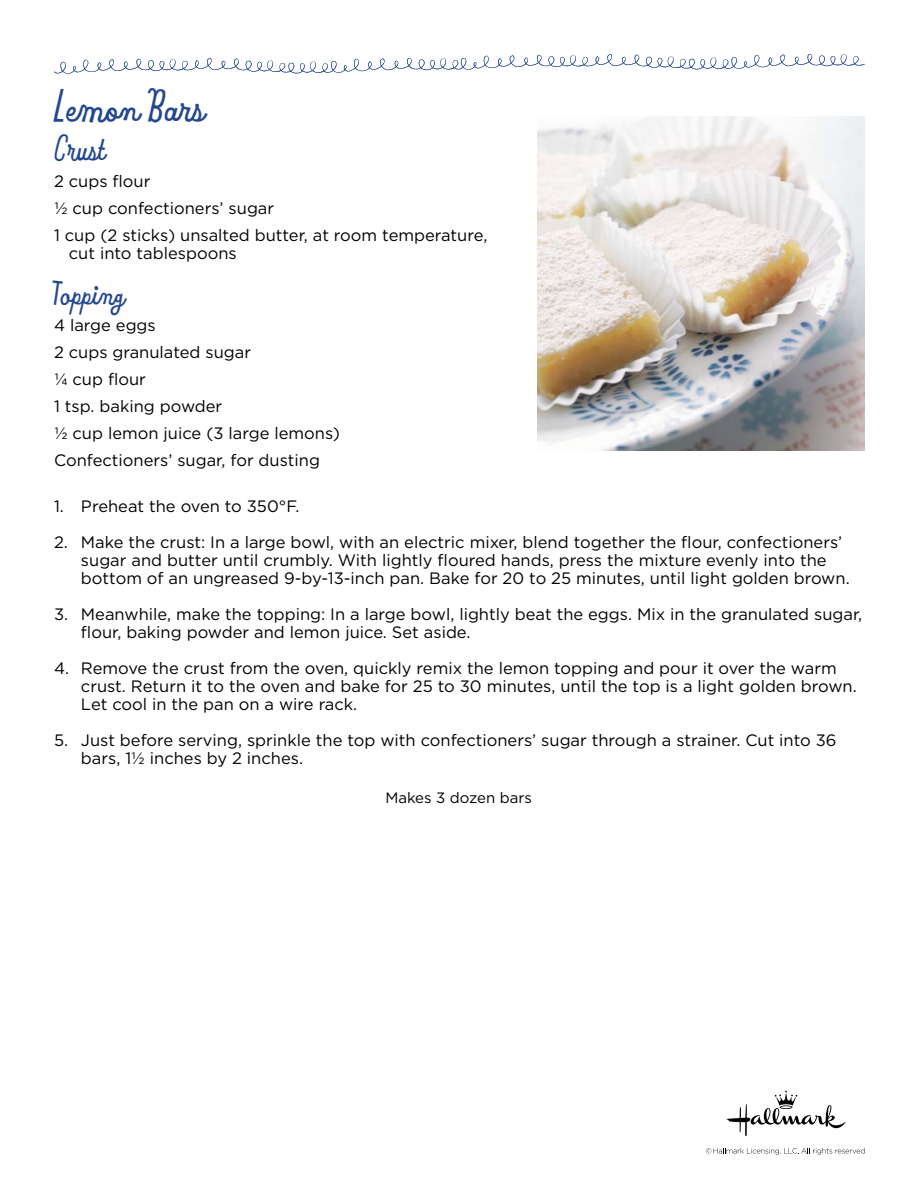
<style>
.page{position:relative;width:918px;height:1188px;background:#fff}
.page>*{position:absolute;margin:0;border:0;box-sizing:border-box;transform-origin:0 0}
.t1{font:700 48px "Hmk Handstand Script BCFG";color:#22478f}
.t2{font:700 37.5px "Hmk Handstand Script BCFG";color:#22478f}
.t3{font:700 36px "Hmk Handstand Script BCFG";color:#22478f}
.t4{font:16.5px/27px "Gotham";color:#000}
.t5{font:15px "Gotham";color:#000}
</style>
<div class="page">
<img style="left:538px;top:117px;width:327px;height:334px">
<svg style="left:54px;top:54px;width:811px;height:20px"></svg>
<svg style="left:727px;top:1091px;width:119px;height:45px"></svg>
<svg style="left:706px;top:1148px;width:159px;height:7px"></svg>
<h1 class="t1" style="left:54px;top:79px;width:152px">Lemon Bars</h1>
<h2 class="t2" style="left:54px;top:127px;width:53px">Crust</h2>
<p class="t4" style="left:54px;top:168px;width:435px">2 cups flour<br>½ cup confectioners’ sugar<br>1 cup (2 sticks) unsalted butter, at room temperature,</p>
<p class="t4" style="left:69px;top:240px;width:169px">cut into tablespoons</p>
<h3 class="t3" style="left:54px;top:272px;width:72px">Topping</h3>
<p class="t4" style="left:54px;top:312px;width:288px">4 large eggs<br>2 cups granulated sugar<br>¼ cup flour<br>1 tsp. baking powder<br>½ cup lemon juice (3 large lemons)<br>Confectioners’ sugar, for dusting</p>
<p class="t4" style="left:54px;top:493px;width:247px">1. Preheat the oven to 350°F.</p>
<p class="t4" style="left:81px;top:533px;width:770px;line-height:18px;text-indent:-27px">2. Make the crust: In a large bowl, with an electric mixer, blend together the flour, confectioners’ sugar and butter until crumbly. With lightly floured hands, press the mixture evenly into the bottom of an ungreased 9-by-13-inch pan. Bake for 20 to 25 minutes, until light golden brown.</p>
<p class="t4" style="left:81px;top:605px;width:783px;line-height:18px;text-indent:-27px">3. Meanwhile, make the topping: In a large bowl, lightly beat the eggs. Mix in the granulated sugar, flour, baking powder and lemon juice. Set aside.</p>
<p class="t4" style="left:81px;top:659px;width:777px;line-height:18px;text-indent:-27px">4. Remove the crust from the oven, quickly remix the lemon topping and pour it over the warm crust. Return it to the oven and bake for 25 to 30 minutes, until the top is a light golden brown.<br>Let cool in the pan on a wire rack.</p>
<p class="t4" style="left:81px;top:731px;width:757px;line-height:18px;text-indent:-27px">5. Just before serving, sprinkle the top with confectioners’ sugar through a strainer. Cut into 36 bars, 1½ inches by 2 inches.</p>
<p class="t5" style="left:385px;top:788px;width:148px">Makes 3 dozen bars</p>
</div>
